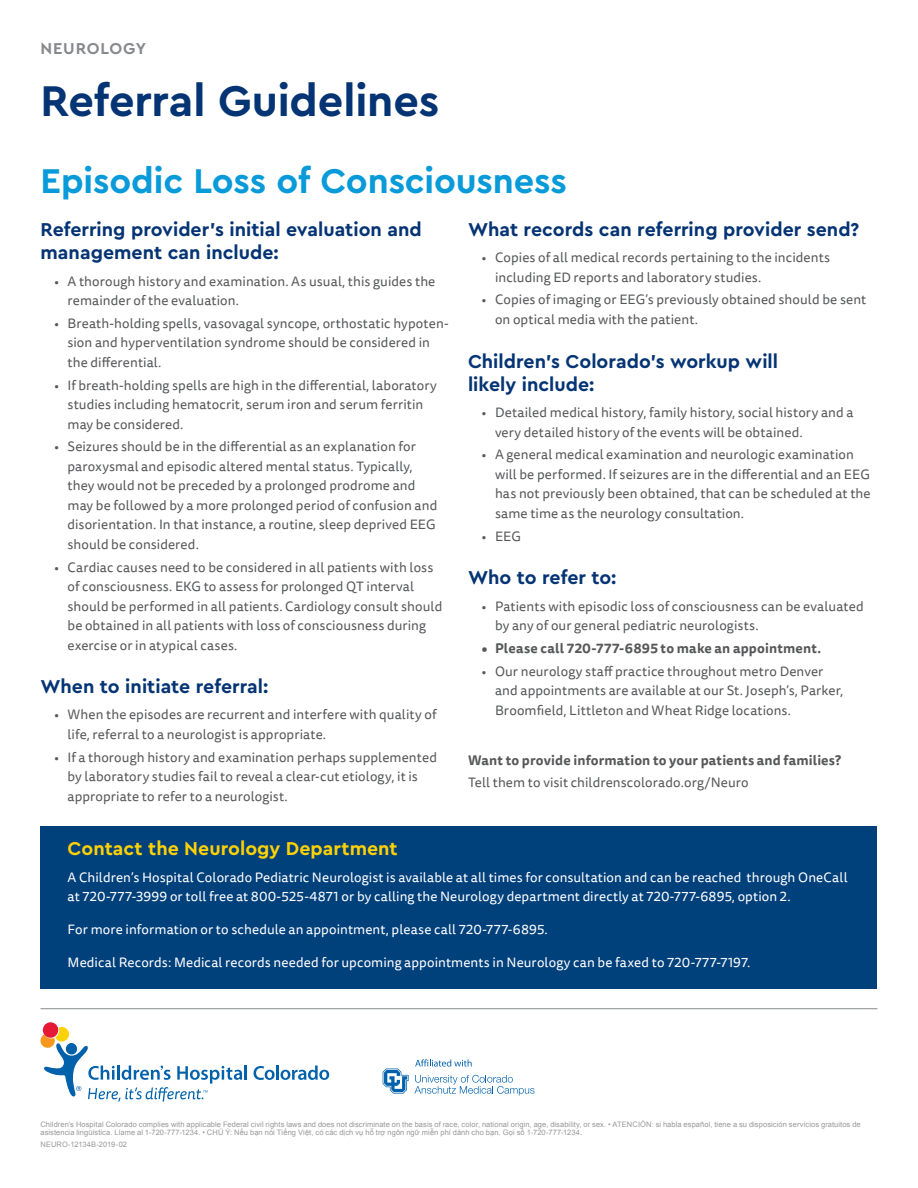
<style>
.page{position:relative;width:918px;height:1188px;background:#fff}
.page>*{position:absolute;margin:0;border:0;box-sizing:border-box;transform-origin:0 0}
.Large_Header{font:700 45px "Cera PRO";letter-spacing:-.005em;color:#053474}
.Medium_Header{font:700 36px "Cera PRO";letter-spacing:-.005em;color:#089ad9}
.Second_Level_Header{font:700 19.5px/23.4px "Cera PRO";color:#053474}
.Second_Level_Header-2{font:700 19.5px "Cera PRO";color:#fed105}
.Eyebrow{font:700 16.5px "Cera PRO";letter-spacing:.045em;color:#868a8e}
.Body_Copy_-_Preferre{font:13.5px/19.5px "Tisa Sans OT";letter-spacing:.01em;color:#57585a}
.Body_Copy_-_White{font:13.5px/19.5px "Tisa Sans OT";letter-spacing:.01em;color:#fff}
.Third_Level_Header{font:700 13.5px "Tisa Sans Pro";letter-spacing:.015em;color:#57585a}
.t1{font:700 13.5px "Tisa Sans OT";letter-spacing:.015em;color:#57585a}
.Disclaimer_for_Secti{font:7.5px/7.5px "Arial";letter-spacing:.01em;color:#9a9899}
</style>
<div class="page">
<div style="left:40px;top:826px;width:838px;height:163px;background:#00407b"></div>
<hr style="left:244px;top:1065px;width:3px;height:15px;background:#0161ab">
<svg style="left:254px;top:1066px;width:21px;height:14px"></svg>
<hr style="left:276px;top:1066px;width:3px;height:14px;background:#0161ab">
<svg style="left:281px;top:1066px;width:48px;height:14px"></svg>
<svg style="left:40px;top:1022px;width:202px;height:80px"></svg>
<hr style="left:40px;top:1008px;width:838px;height:1px;background:#868a8e">
<svg style="left:383px;top:1059px;width:152px;height:37px"></svg>
<p class="Eyebrow" style="left:40px;top:37px;width:107px">NEUROLOGY</p>
<p class="Large_Header" style="left:40px;top:71px;width:400px">Referral Guidelines</p>
<p class="Medium_Header" style="left:40px;top:157px;width:528px">Episodic Loss of Consciousness</p>
<p class="Second_Level_Header" style="left:40px;top:217px;width:383px">Referring provider’s initial evaluation and management can include:</p>
<p class="Body_Copy_-_Preferre" style="left:68px;top:272px;width:369px;text-indent:-14px">• A thorough history and examination. As usual, this guides the remainder of the evaluation.</p>
<p class="Body_Copy_-_Preferre" style="left:68px;top:314px;width:383px;text-indent:-14px">• Breath-holding spells, vasovagal syncope, orthostatic hypoten&shy;sion and hyperventilation syndrome should be considered in the differential.</p>
<p class="Body_Copy_-_Preferre" style="left:68px;top:376px;width:371px;text-indent:-14px">• If breath-holding spells are high in the differential, laboratory studies including hematocrit, serum iron and serum ferritin may be considered.</p>
<p class="Body_Copy_-_Preferre" style="left:68px;top:438px;width:371px;text-indent:-14px">• Seizures should be in the differential as an explanation for paroxysmal and episodic altered mental status. Typically, they would not be preceded by a prolonged prodrome and may be followed by a more prolonged period of confusion and disorientation. In that instance, a routine, sleep deprived EEG should be considered.</p>
<p class="Body_Copy_-_Preferre" style="left:68px;top:558px;width:376px;text-indent:-14px">• Cardiac causes need to be considered in all patients with loss of consciousness. EKG to assess for prolonged QT interval should be performed in all patients. Cardiology consult should be obtained in all patients with loss of consciousness during exercise or in atypical cases.</p>
<p class="Second_Level_Header" style="left:40px;top:674px;width:230px">When to initiate referral:</p>
<p class="Body_Copy_-_Preferre" style="left:68px;top:706px;width:370px;text-indent:-14px">• When the episodes are recurrent and interfere with quality of life, referral to a neurologist is appropriate.</p>
<p class="Body_Copy_-_Preferre" style="left:68px;top:748px;width:371px;text-indent:-14px">• If a thorough history and examination perhaps supplemented by laboratory studies fail to reveal a clear-cut etiology, it is appropriate to refer to a neurologist.</p>
<p class="Second_Level_Header" style="left:468px;top:217px;width:393px">What records can referring provider send?</p>
<p class="Body_Copy_-_Preferre" style="left:495px;top:249px;width:337px;text-indent:-14px">• Copies of all medical records pertaining to the incidents including ED reports and laboratory studies.</p>
<p class="Body_Copy_-_Preferre" style="left:495px;top:291px;width:373px;text-indent:-14px">• Copies of imaging or EEG’s previously obtained should be sent on optical media with the patient.</p>
<p class="Second_Level_Header" style="left:468px;top:348px;width:312px">Children’s Colorado’s workup will likely include:</p>
<p class="Body_Copy_-_Preferre" style="left:495px;top:404px;width:360px;text-indent:-14px">• Detailed medical history, family history, social history and a very detailed history of the events will be obtained.</p>
<p class="Body_Copy_-_Preferre" style="left:495px;top:446px;width:377px;text-indent:-14px">• A general medical examination and neurologic examination will be performed. If seizures are in the differential and an EEG has not previously been obtained, that can be scheduled at the same time as the neurology consultation.</p>
<p class="Body_Copy_-_Preferre" style="left:482px;top:527px;width:41px">• EEG</p>
<p class="Second_Level_Header" style="left:468px;top:565px;width:150px">Who to refer to:</p>
<p class="Body_Copy_-_Preferre" style="left:495px;top:597px;width:370px;text-indent:-14px">• Patients with episodic loss of consciousness can be evaluated by any of our general pediatric neurologists.</p>
<p class="t1" style="left:482px;top:639px;width:341px">• Please call 720-777-6895 to make an appointment.</p>
<p class="Body_Copy_-_Preferre" style="left:495px;top:662px;width:350px;text-indent:-14px">• Our neurology staff practice throughout metro Denver and appointments are available at our St. Joseph’s, Parker,<br>Broomfield, Littleton and Wheat Ridge locations.</p>
<p class="Third_Level_Header" style="left:468px;top:750px;width:375px">Want to provide information to your patients and families?</p>
<p class="Body_Copy_-_Preferre" style="left:468px;top:774px;width:282px">Tell them to visit childrenscolorado.org/Neuro</p>
<p class="Second_Level_Header-2" style="left:68px;top:836px;width:332px">Contact the Neurology Department</p>
<p class="Body_Copy_-_White" style="left:68px;top:868px;width:781px">A Children’s Hospital Colorado Pediatric Neurologist is available at all times for consultation and can be reached through OneCall at 720-777-3999 or toll free at 800-525-4871 or by calling the Neurology department directly at 720-777-6895, option 2.</p>
<p class="Body_Copy_-_White" style="left:68px;top:921px;width:482px">For more information or to schedule an appointment, please call 720-777-6895.</p>
<p class="Body_Copy_-_White" style="left:68px;top:954px;width:684px">Medical Records: Medical records needed for upcoming appointments in Neurology can be faxed to 720-777-7197.</p>
<p class="Disclaimer_for_Secti" style="left:40px;top:1121px;width:822px">Children’s Hospital Colorado complies with applicable Federal civil rights laws and does not discriminate on the basis of race, color, national origin, age, disability, or sex. • ATENCIÓN: si habla español, tiene a su disposición servicios gratuitos de asistencia lingüística. Llame al 1-720-777-1234. • CHÚ Ý: Nếu bạn nói Tiếng Việt, có các dịch vụ hỗ trợ ngôn ngữ miễn phí dành cho bạn. Gọi số 1-720-777-1234.</p>
<p class="Disclaimer_for_Secti" style="left:40px;top:1140px;width:88px">NEURO-12134B-2019-02</p>
</div>
